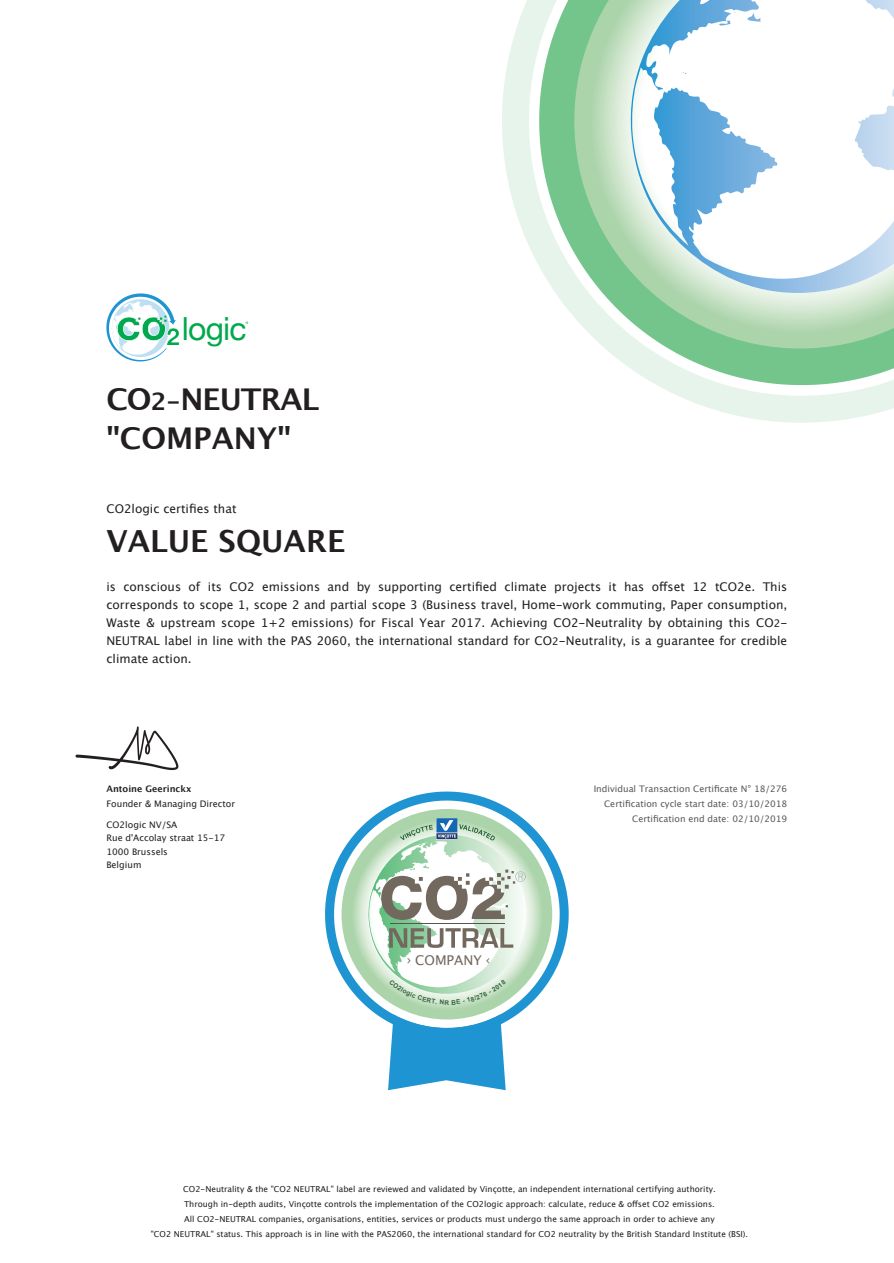
<style>
.page{position:relative;width:894px;height:1263px;background:#fff}
.page>*{position:absolute;margin:0;border:0;box-sizing:border-box;transform-origin:0 0}
.t1{font:31.8px "Helvetica Neue";letter-spacing:-.025em;color:#00a94d}
.t2{font:700 30.45px "Lucida Grande";color:#231f20}
.t3{font:700 30px/39px "Lucida Grande";letter-spacing:-.03em;color:#231f20}
.t4{font:13.5px "Lucida Grande";color:#72685e}
.t5{font:12px/18px "Lucida Grande";color:#231f20;text-align:justify}
.t6{font:9px/15px "Lucida Grande";color:rgb(35 31 32/.75);text-align:right}
.t7{font:9px/13.5px "Lucida Grande";color:#231f20}
.t8{font:700 9px "Lucida Grande";color:#231f20}
.t9{font:8.25px/15px "Lucida Grande";color:#231f20;text-align:center}
.t10{font:700 6.45px "Arial";color:#33653d}
.s1{font-size:24px}
.s2{font-size:10.5px}
.s3{font-size:12.45px}
</style>
<div class="page">
<svg style="left:325px;top:791px;width:243px;height:185px"></svg>
<svg style="left:502px;top:0;width:391px;height:423px"></svg>
<svg style="left:539px;top:0;width:354px;height:385px"></svg>
<svg style="left:574px;top:0;width:319px;height:348px;background:#aed8b4"></svg>
<svg style="left:627px;top:0;width:266px;height:293px"></svg>
<svg style="left:106px;top:293px;width:70px;height:68px"></svg>
<svg style="left:75px;top:726px;width:103px;height:44px"></svg>
<svg style="left:341px;top:809px;width:211px;height:281px"></svg>
<h1 class="t1" style="left:166px;top:310px;width:81px"><sub>2</sub>logic</h1>
<h3 class="t3" style="left:106px;top:382px;width:214px">CO<span class="s1">2-</span>NEUTRAL "COMPANY"</h3>
<h3 class="t5" style="left:106px;top:501px;width:132px">CO2logic certifies that</h3>
<h2 class="t2" style="left:106px;top:529px;width:240px">VALUE SQUARE</h2>
<p class="t5" style="left:106px;top:579px;width:682px">is conscious of its CO2 emissions and by supporting certified climate projects it has offset 12 tCO2e. This corresponds to scope 1, scope 2 and partial scope 3 (Business travel, Home-work commuting, Paper consumption, Waste &amp; upstream scope 1+2 emissions) for Fiscal Year 2017. Achieving CO2-Neutrality by obtaining this CO<span class="s2">2</span>- NEUTRAL label in line with the PAS 2060, the international standard for CO<span class="s2">2</span>-Neutrality, is a guarantee for credible climate action.</p>
<p class="t8" style="left:106px;top:785px;width:86px">Antoine Geerinckx</p>
<p class="t7" style="left:106px;top:797px;width:130px">Founder &amp; Managing Director</p>
<p class="t7" style="left:106px;top:818px;width:120px">CO2logic NV/SA<br>Rue d'Accolay straat 15-17<br>1000 Brussels<br>Belgium</p>
<h3 class="t4" style="left:407px;top:954px;width:84px"><span class="s3">›</span> COMPANY <span class="s3">‹</span></h3>
<p class="t10" style="left:444px;top:1000px;width:6px">R</p>
<p class="t6" style="left:593px;top:782px;width:195px">Individual Transaction Certificate N° 18/276<br>Certification cycle start date: 03/10/2018<br>Certification end date: 02/10/2019</p>
<p class="t9" style="left:151px;top:1182px;width:598px">CO2-Neutrality &amp; the "CO2 NEUTRAL" label are reviewed and validated by Vinçotte, an independent international certifying authority.<br>Through in-depth audits, Vinçotte controls the implementation of the CO2logic approach: calculate, reduce &amp; offset CO2 emissions.<br>All CO2-NEUTRAL companies, organisations, entities, services or products must undergo the same approach in order to achieve any<br>"CO2 NEUTRAL" status. This approach is in line with the PAS2060, the international standard for CO2 neutrality by the British Standard Institute (BSI).</p>
</div>
